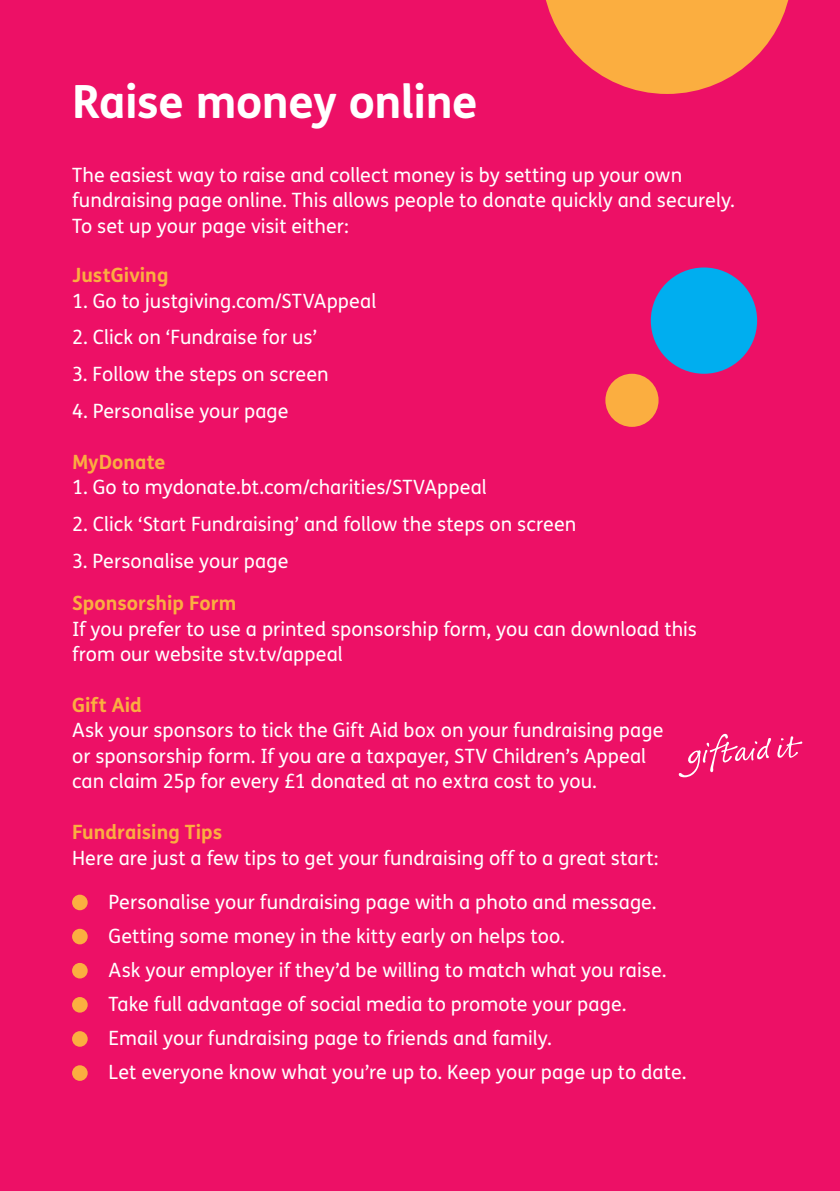
<style>
.page{position:relative;width:840px;height:1191px;background:#fff}
.page>*{position:absolute;margin:0;border:0;box-sizing:border-box;transform-origin:0 0}
.t1{font:700 45.8px "FS Me";letter-spacing:-.01em;color:#fff}
.t2{font:19.6px/25.4px "FS Me";color:#fff}
.t3{font:700 19.6px "FS Me";color:#fbae40}
</style>
<div class="page">
<div style="left:0;top:0;width:839px;height:1191px;background:#ed1066"></div>
<div style="left:72px;top:894px;width:16px;height:16px;background:#fbae40;border-radius:50%"></div>
<div style="left:72px;top:928px;width:16px;height:16px;background:#fbae40;border-radius:50%"></div>
<div style="left:72px;top:963px;width:16px;height:15px;background:#fbae40;border-radius:50%"></div>
<div style="left:72px;top:997px;width:16px;height:15px;background:#fbae40;border-radius:50%"></div>
<div style="left:72px;top:1031px;width:16px;height:15px;background:#fbae40;border-radius:50%"></div>
<div style="left:72px;top:1065px;width:16px;height:15px;background:#fbae40;border-radius:50%"></div>
<div style="left:650px;top:267px;width:106px;height:107px;background:#00aeef;border-radius:50%"></div>
<div style="left:605px;top:374px;width:53px;height:53px;background:#fbae40;border-radius:50%"></div>
<svg style="left:546px;top:0;width:243px;height:94px"></svg>
<svg style="left:678px;top:733px;width:124px;height:44px"></svg>
<h1 class="t1" style="left:72px;top:73px;width:407px">Raise money online</h1>
<p class="t2" style="left:72px;top:163px;width:664px">The easiest way to raise and collect money is by setting up your own fundraising page online. This allows people to donate quickly and securely.<br>To set up your page visit either:</p>
<p class="t3" style="left:72px;top:263px;width:98px">JustGiving</p>
<p class="t2" style="left:72px;top:288px;width:306px">1. Go to justgiving.com/STVAppeal</p>
<p class="t2" style="left:72px;top:325px;width:246px">2. Click on ‘Fundraise for us’</p>
<p class="t2" style="left:72px;top:362px;width:258px">3. Follow the steps on screen</p>
<p class="t2" style="left:72px;top:399px;width:218px">4. Personalise your page</p>
<p class="t3" style="left:72px;top:450px;width:95px">MyDonate</p>
<p class="t2" style="left:72px;top:475px;width:416px">1. Go to mydonate.bt.com/charities/STVAppeal</p>
<p class="t2" style="left:72px;top:512px;width:505px">2. Click ‘Start Fundraising’ and follow the steps on screen</p>
<p class="t2" style="left:72px;top:548px;width:218px">3. Personalise your page</p>
<p class="t3" style="left:72px;top:591px;width:165px">Sponsorship Form</p>
<p class="t2" style="left:72px;top:616px;width:626px">If you prefer to use a printed sponsorship form, you can download this from our website stv.tv/appeal</p>
<p class="t3" style="left:72px;top:693px;width:71px">Gift Aid</p>
<p class="t2" style="left:72px;top:718px;width:592px">Ask your sponsors to tick the Gift Aid box on your fundraising page or sponsorship form. If you are a taxpayer, STV Children’s Appeal can claim 25p for every £1 donated at no extra cost to you.</p>
<p class="t3" style="left:72px;top:820px;width:151px">Fundraising Tips</p>
<p class="t2" style="left:72px;top:845px;width:587px">Here are just a few tips to get your fundraising off to a great start:</p>
<p class="t2" style="left:109px;top:886px;width:579px;line-height:34px">Personalise your fundraising page with a photo and message.<br>Getting some money in the kitty early on helps too.<br>Ask your employer if they’d be willing to match what you raise.<br>Take full advantage of social media to promote your page.<br>Email your fundraising page to friends and family.<br>Let everyone know what you’re up to. Keep your page up to date.</p>
</div>
